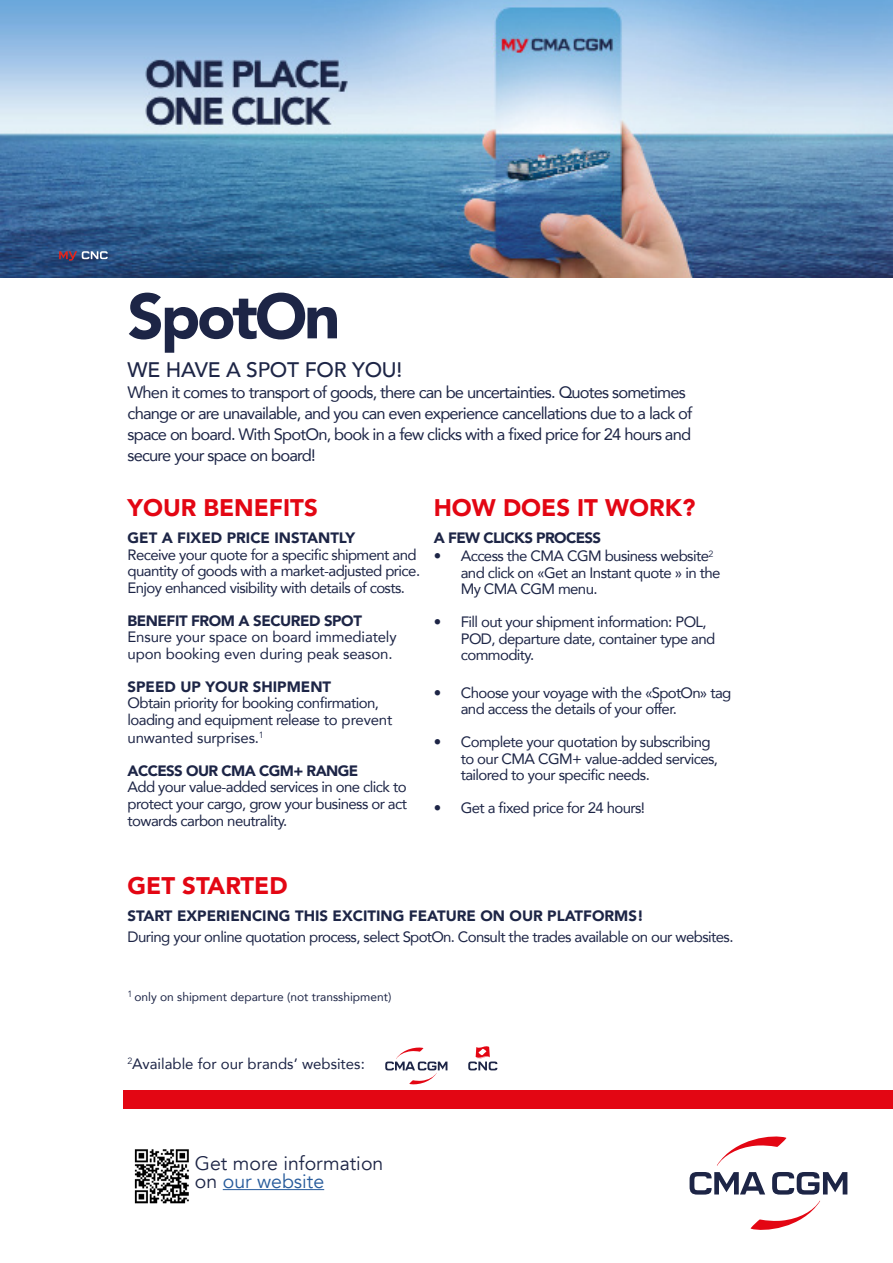
<style>
.page{position:relative;width:893px;height:1263px;background:#fff}
.page>*{position:absolute;margin:0;border:0;box-sizing:border-box;transform-origin:0 0}
.t1{font:900 63px "Avenir";letter-spacing:-.05em;color:#1d2546}
.Texte_courant{font:900 24px "Avenir";color:#e30613}
.Introduction{font:500 21px "Avenir";letter-spacing:-.01em;color:#1d2546}
.t2{font:19.5px "Avenir";color:#1d2546}
.t3{font:19.5px "Avenir";color:#275b9b}
.Introduction-2{font:16.5px/21px "Avenir";letter-spacing:-.05em;color:#1d2546}
.Texte_courant-2{font:15px/16.5px "Avenir";letter-spacing:-.04em;color:#1d2546}
.Texte_courant-3{font:900 15px "Avenir";color:#1d2546}
.Texte_courant-4{font:15px/16.5px "Avenir";letter-spacing:-.01em;color:#1d2546}
.Texte_courant-5{font:900 15px "Avenir";letter-spacing:-.04em;color:#1d2546}
.Texte_courant-6{font:15px "Avenir";color:#1d2546}
.Texte_courant-7{font:900 15px "Avenir";letter-spacing:-.03em;color:#1d2546}
.Texte_courant-8{font:12px "Avenir";color:#1d2546}
.s1{color:#1d2546}
</style>
<div class="page">
<div style="left:123px;top:1091px;width:770px;height:18px;background:#e30613"></div>
<svg style="left:717px;top:1136px;width:69px;height:30px"></svg>
<svg style="left:690px;top:1172px;width:75px;height:22px"></svg>
<svg style="left:772px;top:1172px;width:75px;height:22px"></svg>
<svg style="left:751px;top:1200px;width:69px;height:30px"></svg>
<img style="left:134px;top:1149px;width:55px;height:55px">
<hr style="left:223px;top:1189px;width:101px;height:1px;background:#275b9b">
<svg style="left:385px;top:1047px;width:62px;height:38px"></svg>
<svg style="left:468px;top:1046px;width:29px;height:24px"></svg>
<img style="left:0;top:0;width:893px;height:277px">
<svg style="left:59px;top:251px;width:49px;height:10px"></svg>
<p class="t1" style="left:128px;top:262px;width:214px">SpotOn</p>
<p class="Introduction" style="left:128px;top:351px;width:276px">WE HAVE A SPOT FOR YOU!</p>
<p class="Introduction-2" style="left:128px;top:381px;width:566px">When it comes to transport of goods, there can be uncertainties. Quotes sometimes change or are unavailable, and you can even experience cancellations due to a lack of space on board. With SpotOn, book in a few clicks with a fixed price for 24 hours and secure your space on board!</p>
<p class="Texte_courant" style="left:128px;top:487px;width:192px">YOUR BENEFITS</p>
<p class="Texte_courant-3" style="left:128px;top:525px;width:229px">GET A FIXED PRICE INSTANTLY</p>
<p class="Texte_courant-2" style="left:128px;top:546px;width:294px">Receive your quote for a specific shipment and quantity of goods with a market-adjusted price.<br>Enjoy enhanced visibility with details of costs.</p>
<p class="Texte_courant-7" style="left:128px;top:608px;width:236px">BENEFIT FROM A SECURED SPOT</p>
<p class="Texte_courant-4" style="left:128px;top:628px;width:271px">Ensure your space on board immediately upon booking even during peak season.</p>
<p class="Texte_courant-3" style="left:128px;top:674px;width:205px">SPEED UP YOUR SHIPMENT</p>
<p class="Texte_courant-2" style="left:128px;top:694px;width:266px">Obtain priority for booking confirmation, loading and equipment release to prevent</p>
<p class="Texte_courant-4" style="left:128px;top:729px;width:138px">unwanted surprises.<sup>1</sup></p>
<p class="Texte_courant-5" style="left:128px;top:758px;width:232px">ACCESS OUR CMA CGM+ RANGE</p>
<p class="Texte_courant-2" style="left:128px;top:778px;width:281px;text-align:justify">Add your value-added services in one click to protect your cargo, grow your business or act towards carbon neutrality.</p>
<p class="Texte_courant" style="left:434px;top:487px;width:263px">HOW DOES IT WORK?</p>
<p class="Texte_courant-5" style="left:434px;top:525px;width:169px">A FEW CLICKS PROCESS</p>
<p class="Texte_courant-2" style="left:461px;top:547px;width:261px;text-indent:-27px">• Access the CMA CGM business website<sup>2 </sup>and click on «Get an Instant quote » in the<br>My CMA CGM menu.</p>
<p class="Texte_courant-2" style="left:461px;top:613px;width:256px;text-indent:-27px">• Fill out your shipment information: POL,<br>POD, departure date, container type and commodity.</p>
<p class="Texte_courant-2" style="left:461px;top:684px;width:272px;text-indent:-27px">• Choose your voyage with the «SpotOn» tag and access the details of your offer.</p>
<p class="Texte_courant-2" style="left:461px;top:733px;width:259px;text-indent:-27px">• Complete your quotation by subscribing to our CMA CGM+ value-added services, tailored to your specific needs.</p>
<p class="Texte_courant-2" style="left:434px;top:799px;width:213px">• Get a fixed price for 24 hours!</p>
<p class="Texte_courant" style="left:128px;top:865px;width:162px">GET STARTED</p>
<p class="Texte_courant-3" style="left:128px;top:902px;width:518px">START EXPERIENCING THIS EXCITING FEATURE ON OUR PLATFORMS!</p>
<p class="Texte_courant-2" style="left:128px;top:928px;width:607px">During your online quotation process, select SpotOn. Consult the trades available on our websites.</p>
<p class="Texte_courant-8" style="left:128px;top:987px;width:265px"><sup>1</sup> only on shipment departure (not transshipment)</p>
<p class="Texte_courant-6" style="left:128px;top:1052px;width:239px"><sup>2</sup>Available for our brands’ websites:</p>
<p class="t2" style="left:195px;top:1152px;width:190px">Get more information</p>
<p class="t3" style="left:195px;top:1170px;width:131px"><span class="s1">on</span> our website</p>
</div>
